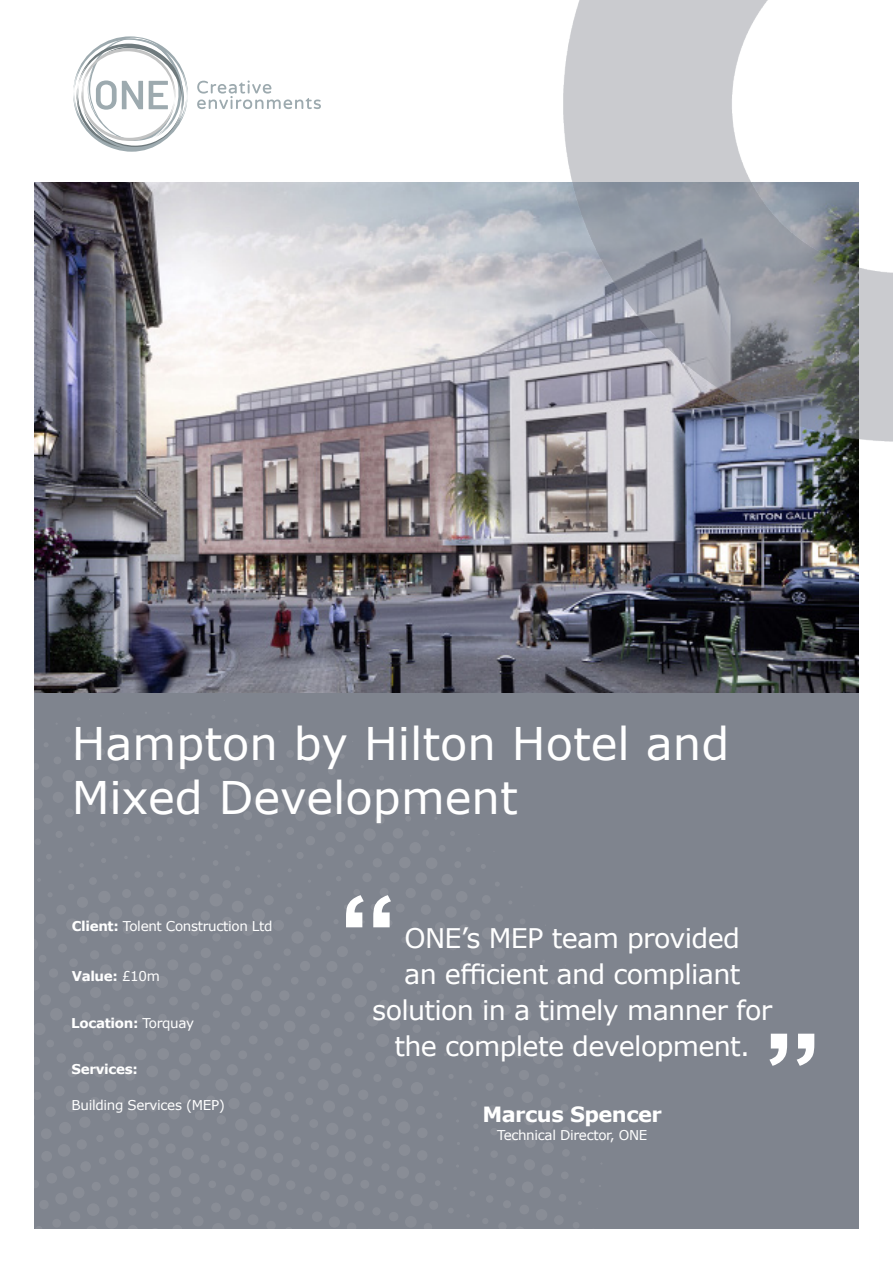
<style>
.page{position:relative;width:893px;height:1263px;background:#fff}
.page>*{position:absolute;margin:0;border:0;box-sizing:border-box;transform-origin:0 0}
.t1{font:45px/54px "Verdana";color:#fff}
.t2{font:27px/36px "Verdana";letter-spacing:-.025em;color:#fff;text-align:center}
.t3{font:700 21px "Verdana";letter-spacing:-.025em;color:#fff}
.t4{font:13.5px "Verdana";letter-spacing:-.025em;color:#fff}
.t5{font:700 13.5px "Verdana";letter-spacing:-.025em;color:#fff}
.s1{font-weight:700}
.s2{font-weight:400}
</style>
<div class="page">
<img style="left:34px;top:183px;width:825px;height:511px">
<svg style="left:73px;top:36px;width:115px;height:116px"></svg>
<svg style="left:197px;top:81px;width:124px;height:28px"></svg>
<div style="left:34px;top:694px;width:825px;height:535px;background:#7f848e"></div>
<img style="left:563px;top:0;width:330px;height:442px">
<svg style="left:346px;top:895px;width:45px;height:32px"></svg>
<svg style="left:770px;top:1034px;width:44px;height:32px"></svg>
<p class="t1" style="left:72px;top:716px;width:659px">Hampton by Hilton Hotel and<br>Mixed Development</p>
<p class="t4" style="left:72px;top:916px;width:202px"><span class="s1">Client:</span> Tolent Construction Ltd</p>
<p class="t5" style="left:72px;top:966px;width:90px">Value: <span class="s2">£10m</span></p>
<p class="t5" style="left:71px;top:1014px;width:124px">Location: <span class="s2">Torquay</span></p>
<p class="t5" style="left:72px;top:1059px;width:68px">Services:</p>
<p class="t4" style="left:72px;top:1095px;width:155px">Building Services (MEP)</p>
<p class="t2" style="left:372px;top:920px;width:401px">ONE’s MEP team provided<br>an efficient and compliant solution in a timely manner for the complete development.</p>
<p class="t3" style="left:482px;top:1099px;width:181px">Marcus Spencer</p>
<p class="t4" style="left:497px;top:1126px;width:152px">Technical Director, ONE</p>
</div>
